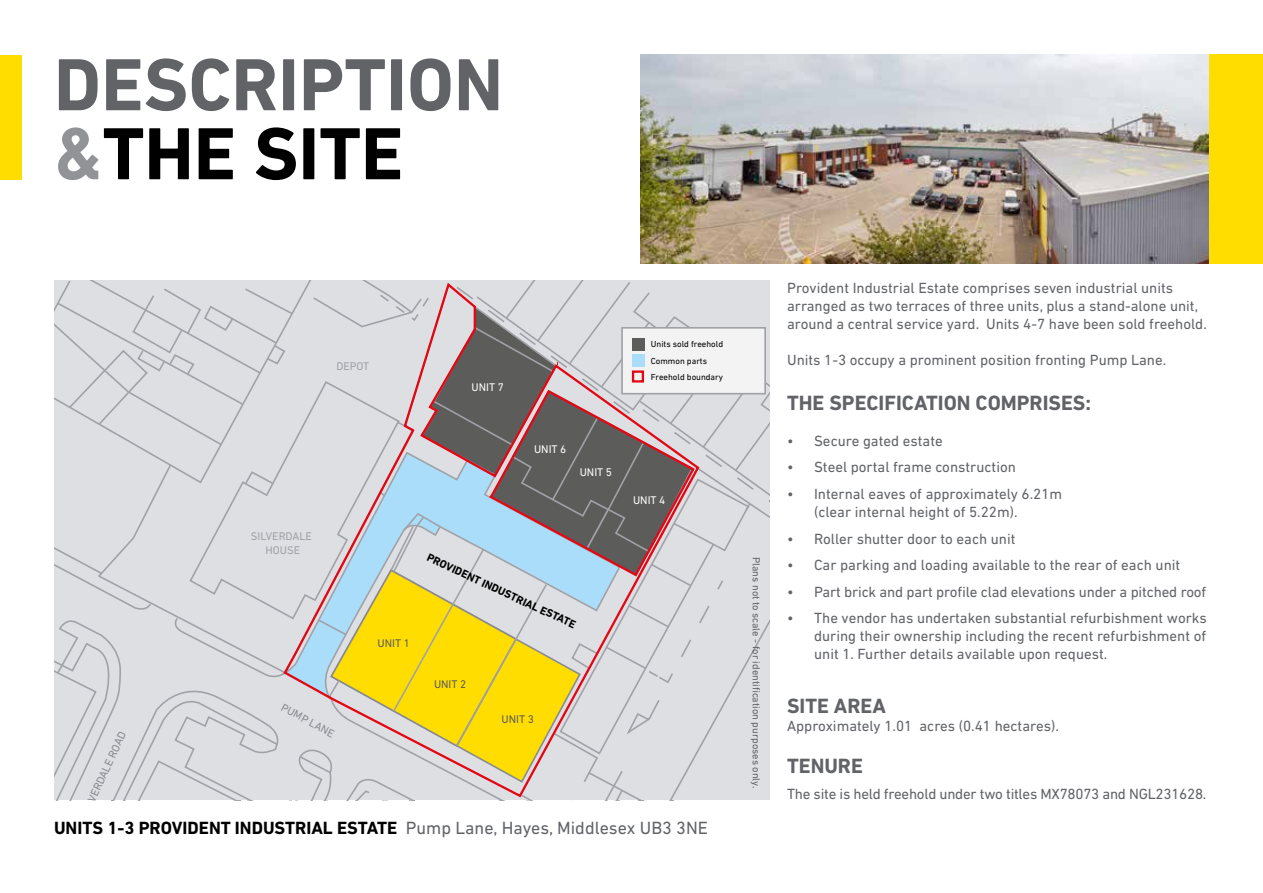
<style>
.page{position:relative;width:1263px;height:893px;background:#fff}
.page>*{position:absolute;margin:0;border:0;box-sizing:border-box;transform-origin:0 0}
.t1{font:700 75px/69px "DIN Next LT Pro";color:#616367}
.t2{font:700 21px "DIN Next LT Pro";color:#616367}
.t3{font:700 18px "DIN Next LT Pro";color:#000}
.t4{font:15px/18px "DIN Next LT Pro";color:#616367}
.t5{font:700 11.25px "DIN Next LT Pro";color:#000}
.t6{font:11.25px/13.5px "DIN Next LT Pro";color:#a0a2a8;text-align:center}
.t7{font:11.25px "DIN Next LT Pro";color:#fff}
.t8{font:11.25px "DIN Next LT Pro";color:#898b91}
.t9{font:11.25px "DIN Next LT Pro";color:#5c5c5b}
.t10{font:10.5px "DIN Next LT Pro";color:#616367}
.t11{font:8.85px/16.2px "DIN Next LT Pro";color:#000}
.s1{color:#919397}
.s2{color:#000}
.s3{font-weight:400;color:#616367}
</style>
<div class="page">
<div style="left:0;top:56px;width:21px;height:124px;background:#fd0"></div>
<svg style="left:54px;top:281px;width:715px;height:519px;background:#d0cec3"></svg>
<div style="left:632px;top:370px;width:12px;height:13px;border:2px solid #e30613"></div>
<div style="left:640px;top:54px;width:623px;height:210px;background:#fd0"></div>
<img style="left:640px;top:54px;width:569px;height:210px">
<h1 class="t1" style="left:54px;top:50px;width:451px">DESCRIPTION <span class="s1">&amp;</span><span class="s2">THE SITE</span></h1>
<p class="t8" style="left:85px;top:798px;width:78px;rotate:-65deg">VERDALE ROAD</p>
<p class="t6" style="left:336px;top:360px;width:34px">DEPOT</p>
<p class="t7" style="left:472px;top:381px;width:34px">UNIT 7</p>
<p class="t7" style="left:534px;top:442px;width:34px">UNIT 6</p>
<p class="t7" style="left:580px;top:466px;width:34px">UNIT 5</p>
<p class="t6" style="left:251px;top:530px;width:62px">SILVERDALE<br>HOUSE</p>
<p class="t8" style="left:285px;top:701px;width:60px;rotate:28deg">PUMP LANE</p>
<p class="t9" style="left:378px;top:637px;width:34px">UNIT 1</p>
<p class="t5" style="left:430px;top:551px;width:164px;rotate:25deg">PROVIDENT INDUSTRIAL ESTATE</p>
<p class="t9" style="left:434px;top:678px;width:34px">UNIT 2</p>
<p class="t9" style="left:501px;top:712px;width:34px">UNIT 3</p>
<p class="t11" style="left:651px;top:336px;width:74px">Units sold freehold<br>Common parts<br>Freehold boundary</p>
<p class="t7" style="left:633px;top:493px;width:34px">UNIT 4</p>
<p class="t3" style="left:54px;top:817px;width:655px">UNITS 1-3 PROVIDENT INDUSTRIAL ESTATE <span class="s3">Pump Lane, Hayes, Middlesex UB3 3NE</span></p>
<p class="t10" style="left:762px;top:557px;width:233px;rotate:90deg">Plans not to scale - for identification purposes only.</p>
<p class="t4" style="left:787px;top:279px;width:421px">Provident Industrial Estate comprises seven industrial units arranged as two terraces of three units, plus a stand-alone unit, around a central service yard. Units 4-7 have been sold freehold.</p>
<p class="t4" style="left:787px;top:351px;width:381px">Units 1-3 occupy a prominent position fronting Pump Lane.</p>
<h2 class="t2" style="left:787px;top:391px;width:305px">THE SPECIFICATION COMPRISES:</h2>
<p class="t4" style="left:787px;top:432px;width:157px">• Secure gated estate</p>
<p class="t4" style="left:787px;top:458px;width:230px">• Steel portal frame construction</p>
<p class="t4" style="left:814px;top:485px;width:250px;text-indent:-27px">• Internal eaves of approximately 6.21m (clear internal height of 5.22m).</p>
<p class="t4" style="left:787px;top:529px;width:230px">• Roller shutter door to each unit</p>
<p class="t4" style="left:787px;top:556px;width:395px">• Car parking and loading available to the rear of each unit</p>
<p class="t4" style="left:787px;top:582px;width:421px">• Part brick and part profile clad elevations under a pitched roof</p>
<p class="t4" style="left:814px;top:609px;width:394px;text-align:justify;text-indent:-27px">• The vendor has undertaken substantial refurbishment works during their ownership including the recent refurbishment of unit 1. Further details available upon request.</p>
<h2 class="t2" style="left:787px;top:693px;width:100px">SITE AREA</h2>
<p class="t4" style="left:787px;top:716px;width:273px">Approximately 1.01 acres (0.41 hectares).</p>
<h2 class="t2" style="left:787px;top:753px;width:77px">TENURE</h2>
<p class="t4" style="left:787px;top:785px;width:421px">The site is held freehold under two titles MX78073 and NGL231628.</p>
</div>
